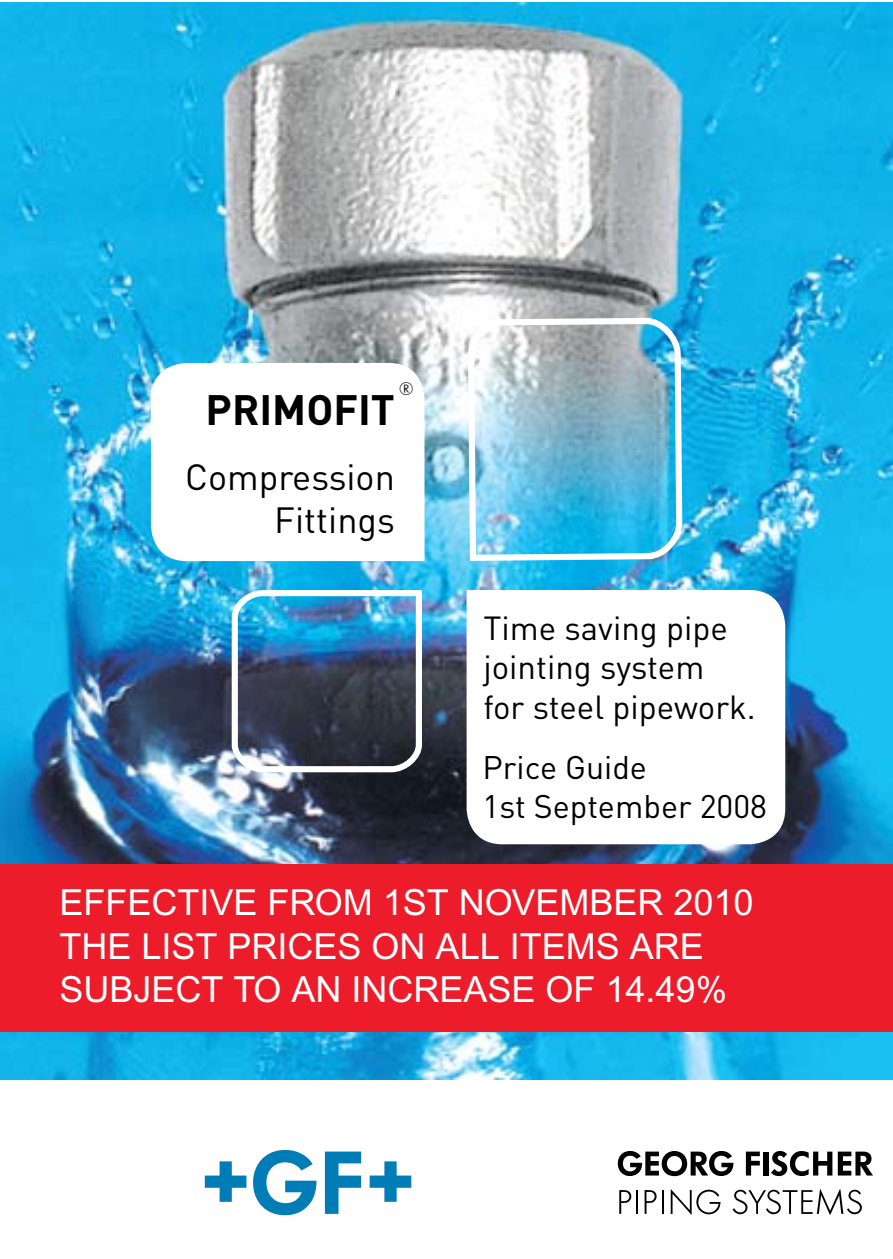
<style>
.page{position:relative;width:893px;height:1259px;background:#fff}
.page>*{position:absolute;margin:0;border:0;box-sizing:border-box;transform-origin:0 0}
.t1{font:700 42px "DINCE";color:#000}
.t2{font:36px/43.2px "Arial PL";color:#fff}
.t3{font:36px/43.2px "DINCE";color:#000;text-align:right}
.t4{font:33px/39.6px "DINCE";color:#000}
.t5{font:32.4px/38.7px "DINCE";color:#000}
.t6{font:18px "Fi Fut Light";color:#000}
</style>
<div class="page">
<img style="left:0;top:2px;width:893px;height:1077px">
<img style="left:229px;top:587px;width:196px;height:188px">
<svg style="left:149px;top:361px;width:277px;height:201px"></svg>
<svg style="left:465px;top:588px;width:322px;height:258px"></svg>
<img style="left:465px;top:315px;width:220px;height:249px">
<svg style="left:205px;top:1161px;width:41px;height:40px"></svg>
<svg style="left:253px;top:1150px;width:63px;height:65px"></svg>
<svg style="left:325px;top:1151px;width:36px;height:63px"></svg>
<svg style="left:370px;top:1161px;width:41px;height:40px"></svg>
<svg style="left:618px;top:1151px;width:115px;height:25px"></svg>
<svg style="left:746px;top:1151px;width:14px;height:24px"></svg>
<div style="left:763px;top:1151px;width:6px;height:24px;background:#000"></div>
<svg style="left:771px;top:1151px;width:61px;height:25px"></svg>
<svg style="left:838px;top:1151px;width:34px;height:24px"></svg>
<svg style="left:619px;top:1190px;width:18px;height:23px"></svg>
<svg style="left:645px;top:1190px;width:18px;height:23px"></svg>
<svg style="left:671px;top:1189px;width:49px;height:25px"></svg>
<svg style="left:733px;top:1189px;width:129px;height:25px"></svg>
<div style="left:0;top:864px;width:893px;height:168px;background:#ed1c2a"></div>
<p class="t6" style="left:399px;top:378px;width:16px">®</p>
<p class="t1" style="left:206px;top:382px;width:191px">PRIMOFIT</p>
<p class="t3" style="left:185px;top:454px;width:211px">Compression<br>Fittings</p>
<p class="t4" style="left:483px;top:607px;width:274px">Time saving pipe jointing system<br>for steel pipework.</p>
<p class="t5" style="left:483px;top:747px;width:286px">Price Guide<br>1st September 2008</p>
<p class="t2" style="left:60px;top:881px;width:695px">EFFECTIVE FROM 1ST NOVEMBER 2010<br>THE LIST PRICES ON ALL ITEMS ARE<br>SUBJECT TO AN INCREASE OF 14.49%</p>
</div>
